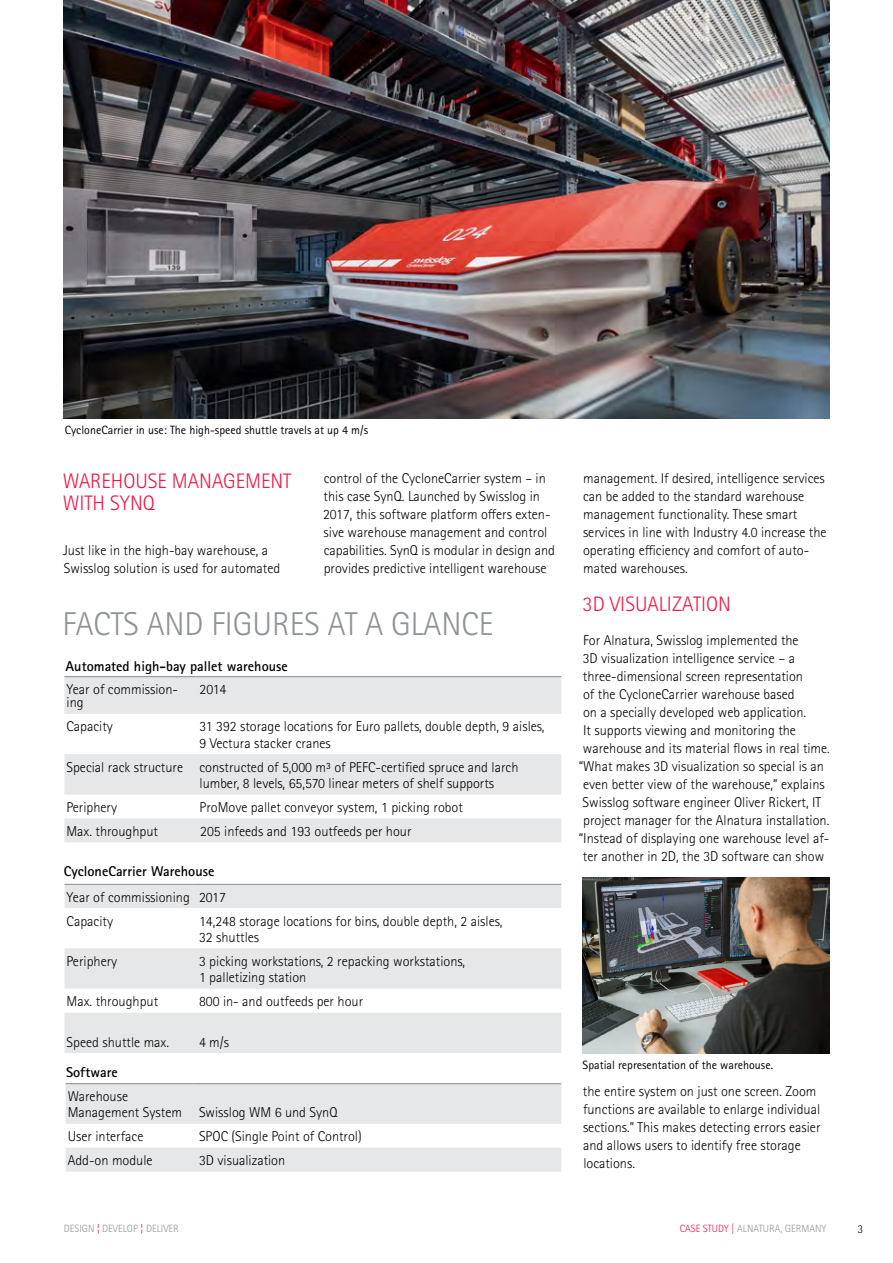
<style>
.page{position:relative;width:893px;height:1263px;background:#fff}
.page>*{position:absolute;margin:0;border:0;box-sizing:border-box;transform-origin:0 0}
.t1{font:300 33px "Rotis Sans Serif Pro";color:#8d9396}
.t2{font:300 21px/22.5px "Rotis Sans Serif Pro";color:#ed1846}
.t3{font:300 14.25px/18px "Rotis Sans Serif Pro";color:#000}
.t4{font:700 14.25px "Rotis Sans Serif Pro";color:#000}
.t5{font:12px "Rotis Sans Serif Pro";color:#000}
.t6{font:300 12px "Rotis Sans Serif Pro";color:#000}
.t7{font:300 10.5px "Rotis Sans Serif Pro";color:#939598}
.s1{font-weight:400;color:#ed1846}
.s2{color:#ed1846}
</style>
<div class="page">
<img style="left:64px;top:0;width:765px;height:419px">
<svg style="left:64px;top:677px;width:497px;height:165px;fill:#e6e7e8"></svg>
<hr style="left:64px;top:676px;width:123px;height:1px;background:#939598">
<hr style="left:187px;top:676px;width:374px;height:1px;background:#939598">
<svg style="left:65px;top:885px;width:496px;height:168px;fill:#e6e7e8"></svg>
<hr style="left:65px;top:884px;width:128px;height:1px;background:#939598">
<hr style="left:193px;top:884px;width:368px;height:1px;background:#939598">
<svg style="left:66px;top:1084px;width:495px;height:87px"></svg>
<hr style="left:66px;top:1083px;width:127px;height:1px;background:#939598">
<hr style="left:193px;top:1083px;width:368px;height:1px;background:#939598">
<img style="left:583px;top:878px;width:246px;height:176px">
<p class="t5" style="left:65px;top:423px;width:305px">CycloneCarrier in use: The high-speed shuttle travels at up 4 m/s</p>
<h2 class="t2" style="left:63px;top:469px;width:230px">Warehouse management with synq</h2>
<p class="t3" style="left:63px;top:541px;width:219px">Just like in the high-bay warehouse, a<br>Swisslog solution is used for automated</p>
<p class="t3" style="left:323px;top:469px;width:233px">control of the CycloneCarrier system – in this case SynQ. Launched by Swisslog in 2017, this software platform offers exten&shy;sive warehouse management and control capabilities. SynQ is modular in design and provides predictive intelligent warehouse</p>
<p class="t3" style="left:583px;top:470px;width:245px">management. If desired, intelligence services can be added to the standard warehouse management functionality. These smart services in line with Industry 4.0 increase the operating efficiency and comfort of auto&shy;mated warehouses.</p>
<h1 class="t1" style="left:62px;top:605px;width:104px">FACTS AND</h1>
<h1 class="t1" style="left:212px;top:605px;width:58px">FIGURES</h1>
<h1 class="t1" style="left:328px;top:605px;width:163px">AT A GLANCE</h1>
<p class="t4" style="left:66px;top:657px;width:224px">Automated high-bay pallet warehouse</p>
<p class="t3" style="left:67px;top:682px;width:113px;line-height:13.5px">Year of commission&shy;ing</p>
<p class="t3" style="left:200px;top:680px;width:28px">2014</p>
<p class="t3" style="left:67px;top:718px;width:48px">Capacity</p>
<p class="t3" style="left:200px;top:718px;width:347px;line-height:16.5px">31 392 storage locations for Euro pallets, double depth, 9 aisles,<br>9 Vectura stacker cranes</p>
<p class="t3" style="left:200px;top:759px;width:320px;line-height:16.5px;text-indent:-133px">Special rack structure constructed of 5,000 m³ of PEFC-certified spruce and larch lumber, 8 levels, 65,570 linear meters of shelf supports</p>
<p class="t3" style="left:67px;top:798px;width:52px">Periphery</p>
<p class="t3" style="left:200px;top:798px;width:265px">ProM ove pallet conveyor system, 1 picking robot</p>
<p class="t3" style="left:67px;top:822px;width:93px">Max. throughput</p>
<p class="t3" style="left:200px;top:822px;width:213px">205 infeeds and 193 outfeeds per hour</p>
<p class="t4" style="left:64px;top:862px;width:152px">CycloneCarrier Warehouse</p>
<p class="t3" style="left:67px;top:885px;width:161px;line-height:23.9px">Year of commissioning 2017<br>Capacity</p>
<p class="t3" style="left:199px;top:913px;width:305px;line-height:16.5px">14,248 storage locations for bins, double depth, 2 aisles,<br>32 shuttles</p>
<p class="t3" style="left:67px;top:952px;width:52px">Periphery</p>
<p class="t3" style="left:199px;top:953px;width:268px;line-height:16.5px">3 picking workstations, 2 repacking workstations,<br>1 palletizing station</p>
<p class="t3" style="left:67px;top:993px;width:93px">Max. throughput</p>
<p class="t3" style="left:199px;top:993px;width:166px">800 in- and outfeeds per hour</p>
<p class="t3" style="left:67px;top:1033px;width:104px">Speed shuttle max.</p>
<p class="t3" style="left:199px;top:1033px;width:32px">4 m/s</p>
<p class="t4" style="left:66px;top:1063px;width:53px">Software</p>
<p class="t3" style="left:68px;top:1088px;width:271px;line-height:16.5px">Warehouse<br>Management System Swisslog WM 6 und SynQ</p>
<p class="t3" style="left:68px;top:1128px;width:77px">User interface</p>
<p class="t3" style="left:199px;top:1128px;width:164px">SPOC (Single Point of Control)</p>
<p class="t3" style="left:68px;top:1151px;width:86px">Add-on module</p>
<p class="t3" style="left:199px;top:1151px;width:88px">3D visualization</p>
<p class="t7" style="left:64px;top:1222px;width:88px">design <span class="s1">¦</span> develop <span class="s1">¦</span> DELIVE</p>
<p class="t7" style="left:173px;top:1222px;width:7px">R</p>
<h2 class="t2" style="left:583px;top:593px;width:150px">3D vi sualizatio n</h2>
<p class="t3" style="left:583px;top:632px;width:217px">For Alnatura, Swisslog implemented the</p>
<p class="t3" style="left:583px;top:650px;width:214px">3D visualization intelligence service – a</p>
<p class="t3" style="left:583px;top:668px;width:222px">three-dimensional screen representation</p>
<p class="t3" style="left:583px;top:686px;width:213px">of the CycloneCarrier warehouse based</p>
<p class="t3" style="left:583px;top:704px;width:225px">on a specially developed web application.</p>
<p class="t3" style="left:583px;top:722px;width:214px">It supports viewing and monitoring the</p>
<p class="t3" style="left:583px;top:740px;width:248px">warehouse and its material flows in real time.</p>
<p class="t3" style="left:579px;top:758px;width:247px">“What makes 3D visualization so special is an</p>
<p class="t3" style="left:583px;top:776px;width:243px">even better view of the warehouse,” explains</p>
<p class="t3" style="left:583px;top:794px;width:240px">Swisslog software engineer Oliver Rickert, IT</p>
<p class="t3" style="left:583px;top:812px;width:248px">project manager for the Alnatura installation.</p>
<p class="t3" style="left:579px;top:830px;width:252px">“Instead of displaying one warehouse level af-</p>
<p class="t3" style="left:583px;top:848px;width:243px">ter another in 2D, the 3D software can show</p>
<p class="t5" style="left:583px;top:1057px;width:192px">Spatial representation of the warehouse.</p>
<p class="t3" style="left:583px;top:1082px;width:239px">the entire system on just one screen. Zoom functions are available to enlarge individual sections.” This makes detecting errors easier and allows users to identify free storage locations.</p>
<p class="t7" style="left:667px;top:1222px;width:164px"><span class="s2">fallstudie |</span> aln tura, deutschland</p>
<p class="t7" style="left:680px;top:1222px;width:148px"><span class="s2">Case Study |</span> alnatura, Germany</p>
<p class="t6" style="left:857px;top:1222px;width:7px">3</p>
</div>
